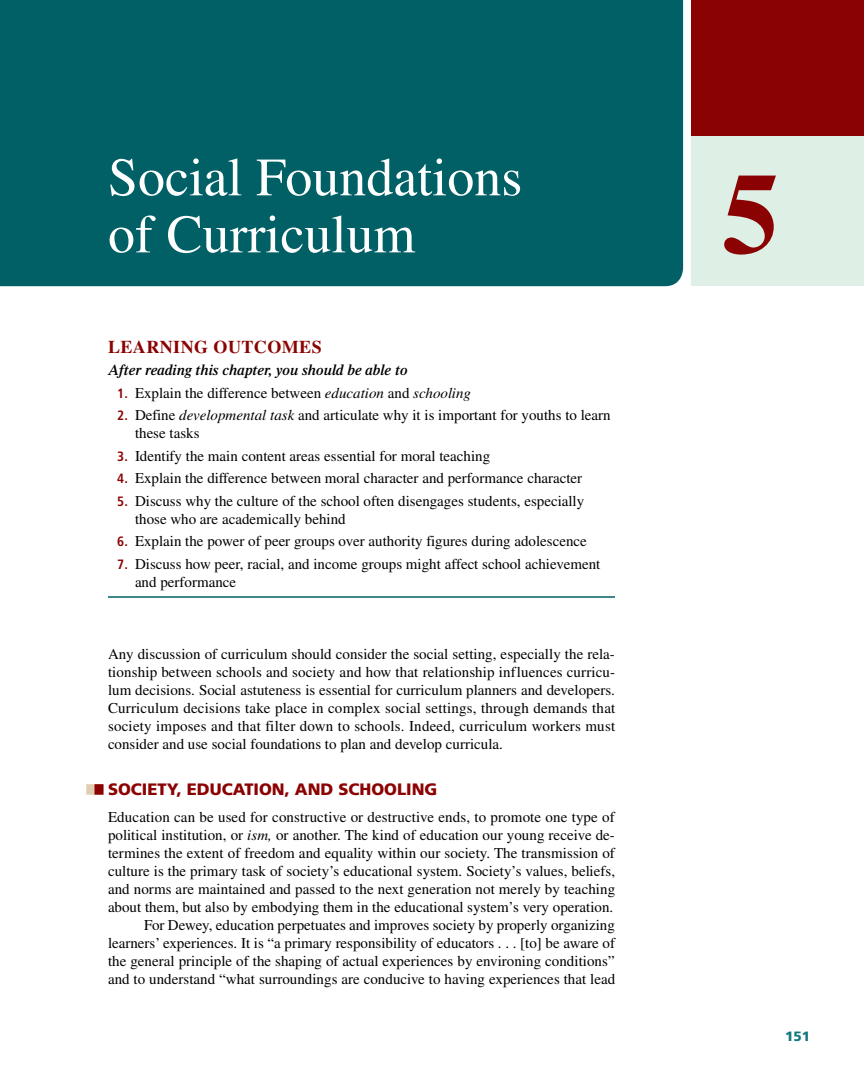
<style>
.page{position:relative;width:864px;height:1080px;background:#fff}
.page>*{position:absolute;margin:0;border:0;box-sizing:border-box;transform-origin:0 0}
.t1{font:700 115.5px "Times LT Pro";color:#8b0202}
.t2{font:54px/57px "Times LT Pro";color:#fff}
.t3{font:700 18px "Times LT Pro";letter-spacing:.025em;color:#8b0202}
.t4{font:900 16.5px "Frutiger LT Com";color:#8b0202}
.t5{font:15px/18px "Times LT Pro";color:#000}
.t6{font:italic 600 15px "Times LT Pro";color:#000}
.t7{font:900 13.5px "Frutiger LT Com";color:#12777f}
.s1{font-family:"Frutiger LT Com";font-weight:700;font-stretch:condensed;font-size:13.5px;color:#8b0202}
.s2{font-style:italic}
</style>
<div class="page">
<div style="left:691px;top:0;width:173px;height:136px;background:#8b0202"></div>
<div style="left:0;top:0;width:683px;height:286px;background:#006065"></div>
<div style="left:691px;top:136px;width:173px;height:150px;background:#deefe5"></div>
<hr style="left:108px;top:596px;width:507px;height:2px;background:#006065">
<div style="left:86px;top:784px;width:18px;height:11px;background:#dfcfae"></div>
<div style="left:94px;top:784px;width:10px;height:11px;background:#8b0202"></div>
<p class="t2" style="left:108px;top:148px;width:416px">Social Foundations of Curriculum</p>
<p class="t3" style="left:108px;top:336px;width:215px">LEARNING OUTCoMES</p>
<p class="t6" style="left:108px;top:361px;width:301px">After reading this chapter, you should be able to</p>
<p class="t5" style="left:117px;top:383px;width:356px"><span class="s1">1.</span> Explain the difference between <span class="s2">education</span> and <span class="s2">schooling</span></p>
<p class="t5" style="left:135px;top:406px;width:477px;text-indent:-18px"><span class="s1">2.</span> Define <span class="s2">developmental task</span> and articulate why it is important for youths to learn these tasks</p>
<p class="t5" style="left:117px;top:446px;width:375px"><span class="s1">3.</span> Identify the main content areas essential for moral teaching</p>
<p class="t5" style="left:117px;top:469px;width:467px"><span class="s1">4.</span> Explain the difference between moral character and performance character</p>
<p class="t5" style="left:135px;top:491px;width:451px;text-indent:-18px"><span class="s1">5.</span> Discuss why the culture of the school often disengages students, especially those who are academically behind</p>
<p class="t5" style="left:117px;top:532px;width:471px"><span class="s1">6.</span> Explain the power of peer groups over authority figures during adolescence</p>
<p class="t5" style="left:135px;top:554px;width:467px;text-indent:-18px"><span class="s1">7.</span> Discuss how peer, racial, and income groups might affect school achievement and performance</p>
<p class="t5" style="left:108px;top:644px;width:509px;text-align:justify">Any discussion of curriculum should consider the social setting, especially the rela&shy;tionship between schools and society and how that relationship influences curricu&shy;lum decisions. Social astuteness is essential for curriculum planners and developers.<br>Curriculum decisions take place in complex social settings, through demands that society imposes and that filter down to schools. Indeed, curriculum workers must consider and use social foundations to plan and develop curricula.</p>
<p class="t4" style="left:108px;top:779px;width:331px">SOCIETY, EDUCATION, AND SCHOOLING</p>
<p class="t5" style="left:108px;top:808px;width:509px;text-align:right">Education can be used for constructive or destructive ends, to promote one type of political institution, or <span class="s2">ism,</span> or another. The kind of education our young receive de&shy;termines the extent of freedom and equality within our society. The transmission of culture is the primary task of society’s educational system. Society’s values, beliefs, and norms are maintained and passed to the next generation not merely by teaching about them, but also by embodying them in the educational system’s very operation.<br>For Dewey, education perpetuates and improves society by properly organizing learners’ experiences. It is “a primary responsibility of educators . . . [to] be aware of the general principle of the shaping of actual experiences by environing conditions” and to understand “what surroundings are conducive to having experiences that lead</p>
<p class="t1" style="left:722px;top:145px;width:59px">5</p>
<p class="t7" style="left:785px;top:1028px;width:26px">151</p>
</div>
